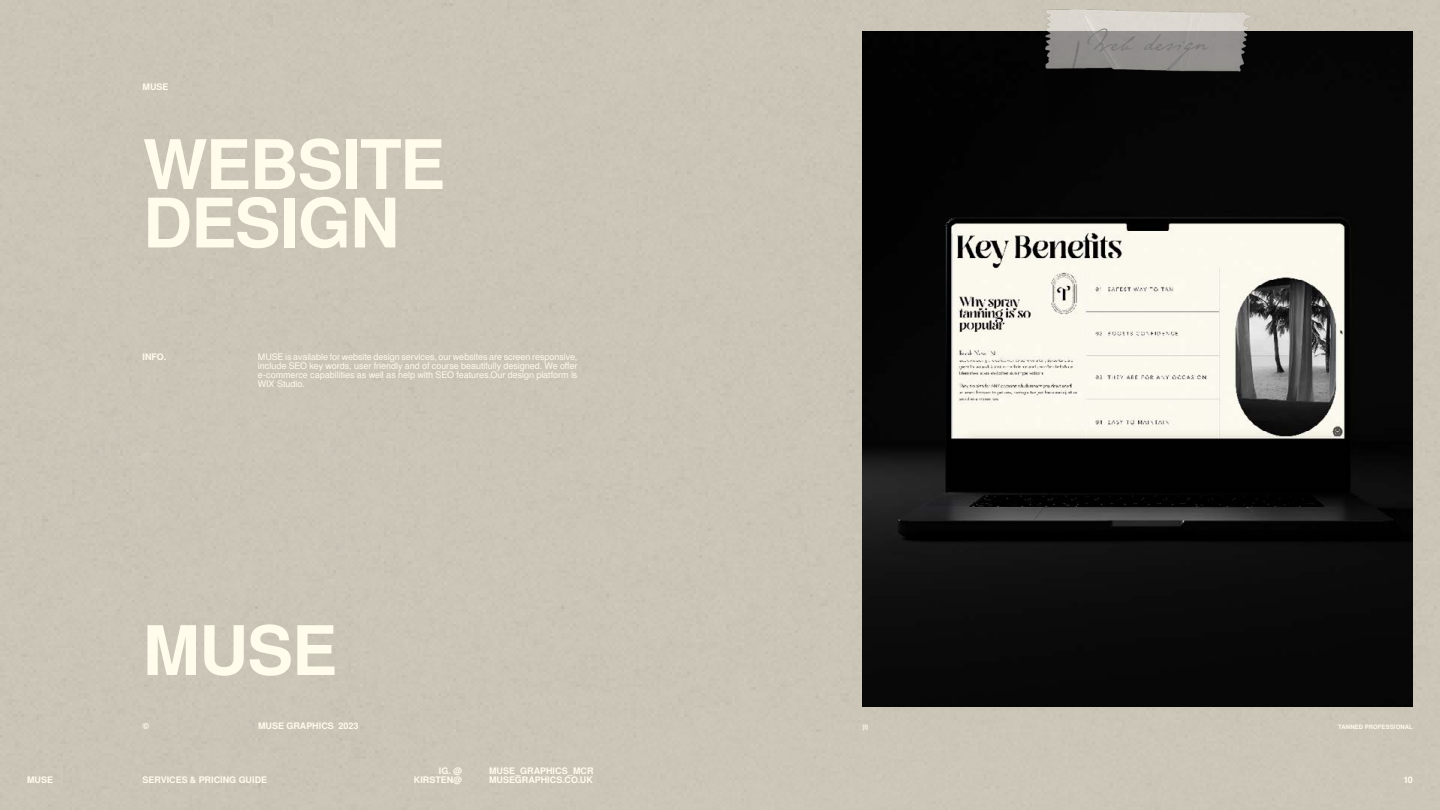
<style>
.page{position:relative;width:1440px;height:810px;background:#cbc5b7}
.page>*{position:absolute;margin:0;border:0;box-sizing:border-box;transform-origin:0 0}
.t1{font:700 68.32px/58.5px "Te X Gyre Heros";letter-spacing:-.02em;color:#fffceb}
.t2{font:30px "Tesla";color:#777}
.t3{font:9px/9px "Te X Gyre Heros";letter-spacing:-.005em;color:#fffceb;text-align:justify}
.t4{font:700 9px/9px "Te X Gyre Heros";color:#fffceb}
.t5{font:700 6px "Te X Gyre Heros";letter-spacing:.01em;color:#fffceb}
</style>
<div class="page">
<img style="left:862px;top:32px;width:551px;height:674px">
<img style="left:1045px;top:9px;width:205px;height:63px">
<img style="left:1042px;top:27px;width:55px;height:96px">
<p class="t4" style="left:143px;top:82px;width:28px">MUSE</p>
<h1 class="t1" style="left:143px;top:132px;width:304px">WEBSITE<br>DESIGN</h1>
<p class="t4" style="left:143px;top:352px;width:25px">INFO.</p>
<p class="t3" style="left:258px;top:352px;width:321px">MUSE is available for website design services, our websites are screen responsive, include SEO key words, user friendly and of course beautifully designed. We offer e-commerce capabilities as well as help with SEO features.Our design platform is WIX Studio.</p>
<h1 class="t1" style="left:143px;top:618px;width:196px">MUSE</h1>
<p class="t4" style="left:142px;top:721px;width:8px">©</p>
<p class="t4" style="left:258px;top:721px;width:102px">MUSE GRAPHICS 2023</p>
<p class="t4" style="left:439px;top:766px;width:25px">IG. @</p>
<p class="t4" style="left:27px;top:775px;width:28px">MUSE</p>
<p class="t4" style="left:143px;top:775px;width:126px">SERVICES &amp; PRICING GUIDE</p>
<p class="t4" style="left:414px;top:775px;width:50px">KIRSTEN@</p>
<p class="t4" style="left:489px;top:766px;width:106px">MUSE_GRAPHICS_MCR<br>MUSEGRAPHICS.CO.UK</p>
<h2 class="t2" style="left:1081px;top:22px;width:131px">Web design</h2>
<p class="t5" style="left:862px;top:722px;width:7px">[I]</p>
<p class="t5" style="left:1338px;top:722px;width:76px">TANNED PROFESSIONAL</p>
<p class="t4" style="left:1403px;top:775px;width:11px">10</p>
</div>
